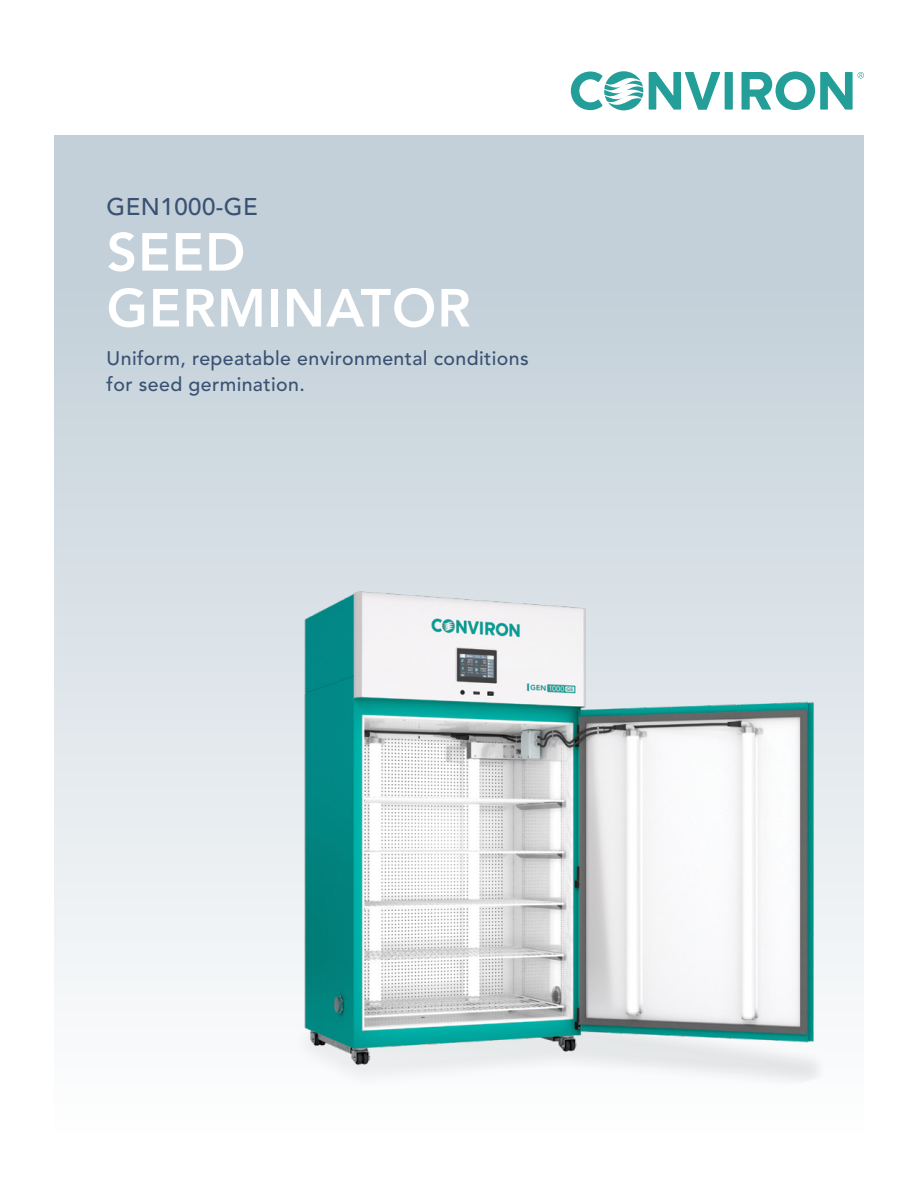
<style>
.page{position:relative;width:918px;height:1188px;background:#fff}
.page>*{position:absolute;margin:0;border:0;box-sizing:border-box;transform-origin:0 0}
.t1{font:800 52.95px/55.9px "Avenir LT Std";letter-spacing:.02em;color:#fff}
.t2{font:500 24px "Avenir LT Std";letter-spacing:.02em;color:#395173}
.t3{font:500 19.5px/26px "Avenir LT Std";letter-spacing:.02em;color:#395173}
</style>
<div class="page">
<div style="left:54px;top:135px;width:810px;height:999px;background:linear-gradient(to bottom,#bccad4,#fdfdfd)"></div>
<svg style="left:649px;top:72px;width:71px;height:38px"></svg>
<div style="left:725px;top:72px;width:8px;height:38px;background:#239e98"></div>
<svg style="left:571px;top:71px;width:72px;height:39px"></svg>
<svg style="left:742px;top:71px;width:122px;height:39px"></svg>
<img style="left:259px;top:441px;width:604px;height:693px">
<p class="t2" style="left:107px;top:193px;width:153px">GEN1000-GE</p>
<h1 class="t1" style="left:107px;top:224px;width:366px">SEED<br>GERMINATOR</h1>
<p class="t3" style="left:107px;top:345px;width:424px">Uniform, repeatable environmental conditions for seed germination.</p>
</div>
